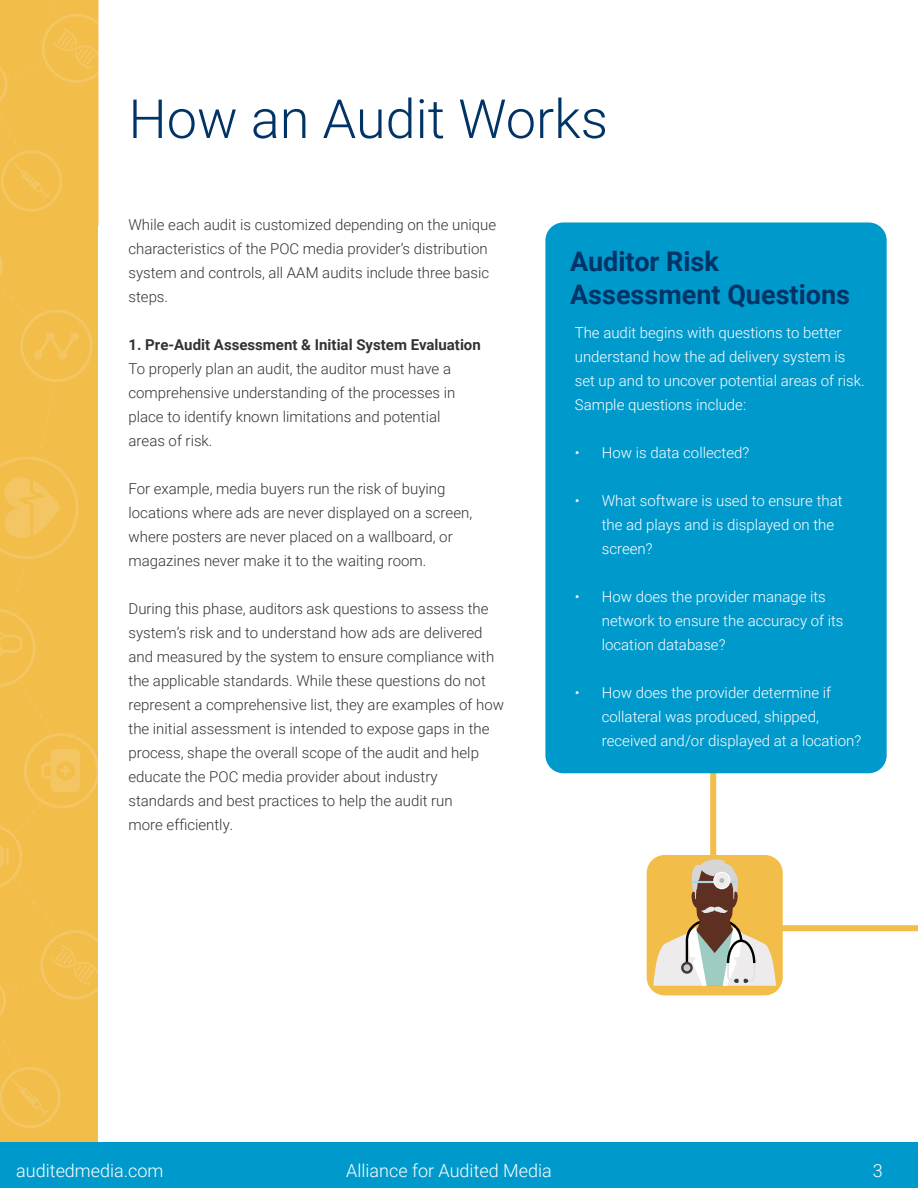
<style>
.page{position:relative;width:918px;height:1188px;background:#fff}
.page>*{position:absolute;margin:0;border:0;box-sizing:border-box;transform-origin:0 0}
.t1{font:300 54px "Roboto";color:#036}
.t2{font:700 27px/32.4px "Roboto";color:#036}
.t3{font:300 18px "Roboto";color:#fff}
.t4{font:300 15px/24px "Roboto";color:#333}
.t5{font:300 15px/24px "Roboto";color:#fff}
.t6{font:700 15px "Roboto";color:#333}
</style>
<div class="page">
<div style="left:0;top:226px;width:97px;height:917px;background:#f2bd48"></div>
<svg style="left:0;top:256px;width:97px;height:872px"></svg>
<div style="left:0;top:0;width:98px;height:226px;background:#f2bd48"></div>
<svg style="left:0;top:0;width:98px;height:212px"></svg>
<div style="left:774px;top:925px;width:144px;height:6px;background:#f2bd48"></div>
<div style="left:710px;top:567px;width:6px;height:292px;background:#f2bd48"></div>
<div style="left:647px;top:855px;width:136px;height:140px;background:#f2bd48;border-radius:18px"></div>
<svg style="left:653px;top:857px;width:123px;height:129px"></svg>
<svg style="left:681px;top:962px;width:12px;height:12px"></svg>
<div style="left:684px;top:964px;width:6px;height:7px;background:#ccc9cc;border-radius:50%"></div>
<div style="left:545px;top:222px;width:342px;height:551px;background:#09c;border-radius:18px"></div>
<div style="left:0;top:1143px;width:918px;height:45px;background:#09c"></div>
<h1 class="t1" style="left:129px;top:81px;width:481px">How an Audit Works</h1>
<p class="t4" style="left:129px;top:212px;width:369px">While each audit is customized depending on the unique characteristics of the POC media provider’s distribution system and controls, all AAM audits include three basic steps.</p>
<p class="t6" style="left:129px;top:334px;width:354px">1. Pre-Audit Assessment &amp; Initial System Evaluation</p>
<p class="t4" style="left:129px;top:356px;width:328px">To properly plan an audit, the auditor must have a comprehensive understanding of the processes in place to identify known limitations and potential areas of risk.</p>
<p class="t4" style="left:129px;top:476px;width:345px">For example, media buyers run the risk of buying locations where ads are never displayed on a screen, where posters are never placed on a wallboard, or magazines never make it to the waiting room.</p>
<p class="t4" style="left:129px;top:596px;width:377px">During this phase, auditors ask questions to assess the system’s risk and to understand how ads are delivered and measured by the system to ensure compliance with the applicable standards. While these questions do not represent a comprehensive list, they are examples of how the initial assessment is intended to expose gaps in the process, shape the overall scope of the audit and help educate the POC media provider about industry standards and best practices to help the audit run<br>more efficiently.</p>
<h2 class="t2" style="left:570px;top:244px;width:282px">Auditor Risk<br>Assessment Questions</h2>
<p class="t5" style="left:575px;top:320px;width:291px">The audit begins with questions to better understand how the ad delivery system is set up and to uncover potential areas of risk.<br>Sample questions include:</p>
<p class="t5" style="left:575px;top:440px;width:176px">• How is data collected?</p>
<p class="t5" style="left:602px;top:488px;width:242px;text-indent:-27px">• What software is used to ensure that the ad plays and is displayed on the screen?</p>
<p class="t5" style="left:602px;top:584px;width:243px;text-indent:-27px">• How does the provider manage its network to ensure the accuracy of its location database?</p>
<p class="t5" style="left:602px;top:680px;width:261px;text-indent:-27px">• How does the provider determine if collateral was produced, shipped, received and/or displayed at a location?</p>
<p class="t3" style="left:16px;top:1157px;width:149px">auditedmedia.com</p>
<p class="t3" style="left:346px;top:1157px;width:207px">Alliance for Audited Media</p>
<p class="t3" style="left:873px;top:1157px;width:11px">3</p>
</div>
